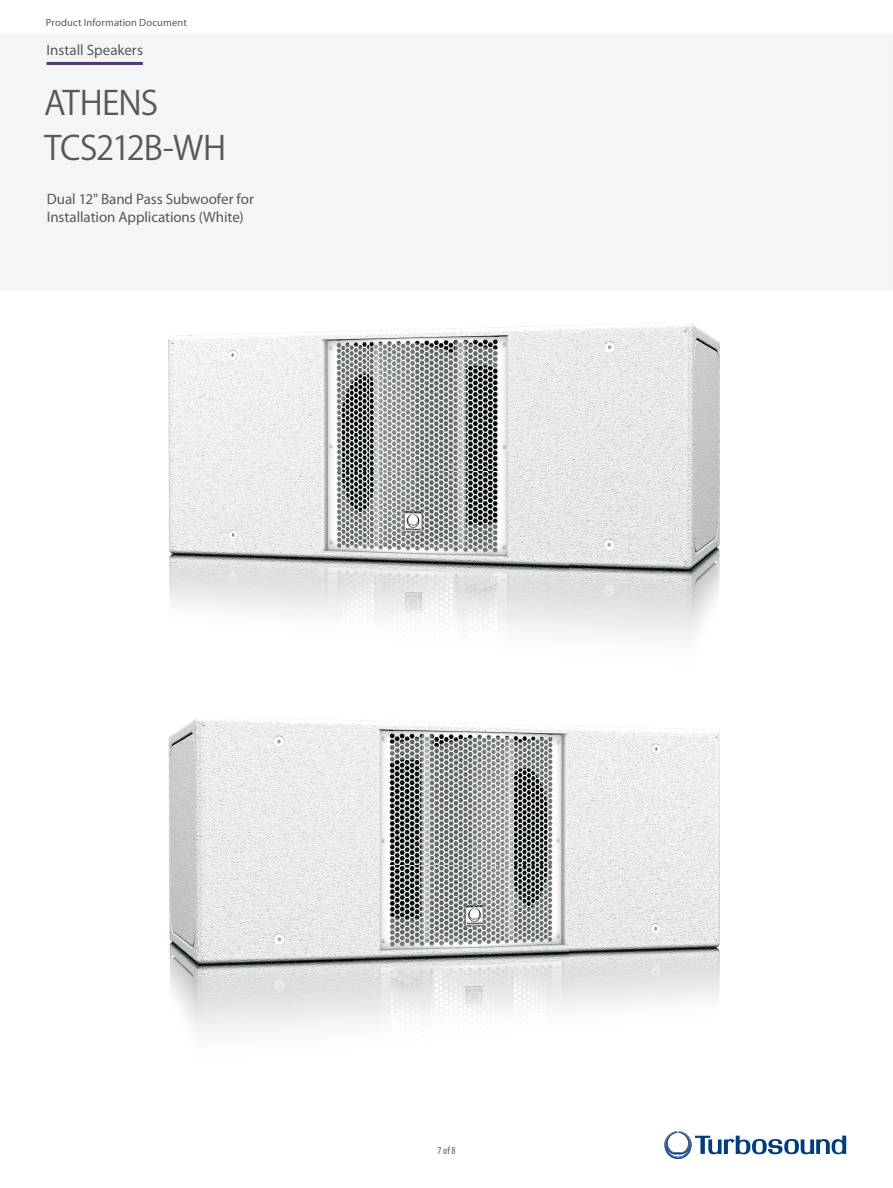
<style>
.page{position:relative;width:893px;height:1188px;background:#fff}
.page>*{position:absolute;margin:0;border:0;box-sizing:border-box;transform-origin:0 0}
.t1{font:33px/44.8px "Koz Go Pro Regular 90 pv RKSJ H";letter-spacing:-.035em;color:#57585a}
.t2{font:15px/18px "Myriad Pro";letter-spacing:-.005em;color:#57585a}
.t3{font:10.5px "Myriad Pro";letter-spacing:.015em;color:#57585a}
.t4{font:condensed 10.5px "Myriad Pro";color:#57585a}
</style>
<div class="page">
<img style="left:169px;top:323px;width:551px;height:320px">
<img style="left:169px;top:717px;width:551px;height:317px">
<svg style="left:664px;top:1131px;width:182px;height:28px"></svg>
<hr style="left:47px;top:62px;width:96px;height:3px;background:#533676">
<p class="t3" style="left:46px;top:18px;width:142px">Product Information Document</p>
<p class="t2" style="left:47px;top:42px;width:98px">Install Speakers</p>
<h1 class="t1" style="left:44px;top:85px;width:184px">ATHENS<br>TCS212B-WH</h1>
<p class="t2" style="left:47px;top:191px;width:209px">Dual 12" Band Pass Subwoofer for<br>Installation Applications (White)</p>
<p class="t4" style="left:437px;top:1147px;width:20px">7 of 8</p>
</div>
